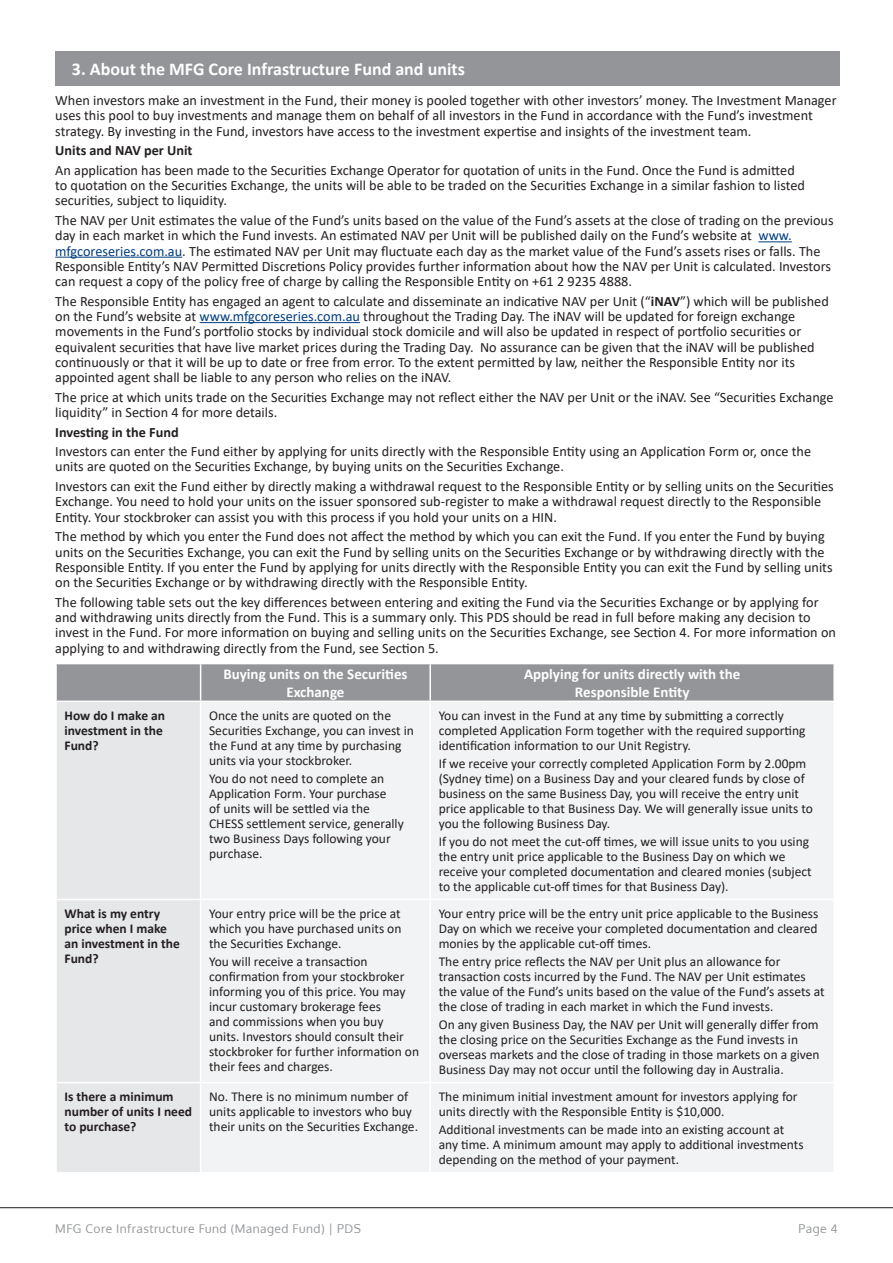
<style>
.page{position:relative;width:893px;height:1263px;background:#fff}
.page>*{position:absolute;margin:0;border:0;box-sizing:border-box;transform-origin:0 0}
.Heading_1{font:700 18px "Calibri";color:#fff}
.Table_heading{font:700 15px/18px "Calibri";color:#fff;text-align:center}
.Body_Text{font:14.25px/15.3px "Calibri";color:#231f20}
.Body_text_bold{font:700 14.25px "Calibri";color:#231f20}
.Table_text{font:13.5px/15px "Calibri";color:#231f20}
.Table_text-2{font:700 13.5px/15px "Calibri";color:#231f20}
.t1{font:12px "Oxygen";letter-spacing:.04em;color:#939598}
.s1{color:#013d7d}
.s2{font-weight:700}
</style>
<div class="page">
<hr style="left:0;top:1207px;width:893px;height:1px;background:#231f20">
<hr style="left:758px;top:241px;width:34px;height:1px;background:#013d7d">
<hr style="left:55px;top:257px;width:127px;height:1px;background:#013d7d">
<hr style="left:200px;top:322px;width:160px;height:1px;background:#013d7d">
<div style="left:55px;top:51px;width:785px;height:35px;background:#939598"></div>
<div style="left:57px;top:664px;width:776px;height:36px;background:#939598"></div>
<div style="left:57px;top:702px;width:143px;height:470px;background:#e6e7e9"></div>
<div style="left:202px;top:702px;width:631px;height:470px;background:#f2f3f4"></div>
<hr style="left:430px;top:899px;width:405px;height:1px;background:#fff">
<hr style="left:430px;top:1082px;width:405px;height:1px;background:#fff">
<hr style="left:200px;top:664px;width:1px;height:36px;background:#fff">
<hr style="left:429px;top:664px;width:2px;height:36px;background:#fff">
<hr style="left:55px;top:899px;width:146px;height:1px;background:#fff">
<hr style="left:201px;top:899px;width:229px;height:1px;background:#fff">
<hr style="left:55px;top:1082px;width:146px;height:1px;background:#fff">
<hr style="left:201px;top:1082px;width:229px;height:1px;background:#fff">
<hr style="left:429px;top:702px;width:2px;height:197px;background:#fff">
<hr style="left:429px;top:900px;width:2px;height:182px;background:#fff">
<hr style="left:429px;top:1083px;width:2px;height:89px;background:#fff">
<p class="Heading_1" style="left:72px;top:57px;width:394px">3. About the MFG Core Infrastructure Fund and units</p>
<p class="Body_Text" style="left:55px;top:92px;width:783px">When investors make an investment in the Fund, their money is pooled together with other investors’ money. The Investment Manager uses this pool to buy investments and manage them on behalf of all investors in the Fund in accordance with the Fund’s investment strategy. By investing in the Fund, investors have access to the investment expertise and insights of the investment team.</p>
<p class="Body_text_bold" style="left:55px;top:140px;width:139px">Units and NAV per Unit</p>
<p class="Body_Text" style="left:55px;top:162px;width:751px">An application has been made to the Securities Exchange Operator for quotation of units in the Fund. Once the Fund is admitted to quotation on the Securities Exchange, the units will be able to be traded on the Securities Exchange in a similar fashion to listed securities, subject to liquidity.</p>
<p class="Body_Text" style="left:55px;top:212px;width:780px">The NAV per Unit estimates the value of the Fund’s units based on the value of the Fund’s assets at the close of trading on the previous day in each market in which the Fund invests. An estimated NAV per Unit will be published daily on the Fund’s website at <span class="s1">www. mfgcoreseries.com.au</span>. The estimated NAV per Unit may fluctuate each day as the market value of the Fund’s assets rises or falls. The Responsible Entity’s NAV Permitted Discretions Policy provides further information about how the NAV per Unit is calculated. Investors can request a copy of the policy free of charge by calling the Responsible Entity on +61 2 9235 4888.</p>
<p class="Body_Text" style="left:55px;top:293px;width:775px">The Responsible Entity has engaged an agent to calculate and disseminate an indicative NAV per Unit (“<span class="s2">iNAV</span>”) which will be published on the Fund’s website at <span class="s1">www.mfgcoreseries.com.au</span> throughout the Trading Day. The iNAV will be updated for foreign exchange movements in the Fund’s portfolio stocks by individual stock domicile and will also be updated in respect of portfolio securities or equivalent securities that have live market prices during the Trading Day. No assurance can be given that the iNAV will be published continuously or that it will be up to date or free from error. To the extent permitted by law, neither the Responsible Entity nor its appointed agent shall be liable to any person who relies on the iNAV.</p>
<p class="Body_Text" style="left:55px;top:389px;width:780px">The price at which units trade on the Securities Exchange may not reflect either the NAV per Unit or the iNAV. See “Securities Exchange liquidity” in Section 4 for more details.</p>
<p class="Body_text_bold" style="left:55px;top:422px;width:125px">Investing in the Fund</p>
<p class="Body_Text" style="left:55px;top:443px;width:757px">Investors can enter the Fund either by applying for units directly with the Responsible Entity using an Application Form or, once the units are quoted on the Securities Exchange, by buying units on the Securities Exchange.</p>
<p class="Body_Text" style="left:55px;top:478px;width:780px">Investors can exit the Fund either by directly making a withdrawal request to the Responsible Entity or by selling units on the Securities<br>Exchange. You need to hold your units on the issuer sponsored sub-register to make a withdrawal request directly to the Responsible<br>Entity. Your stockbroker can assist you with this process if you hold your units on a HIN.</p>
<p class="Body_Text" style="left:55px;top:528px;width:779px">The method by which you enter the Fund does not affect the method by which you can exit the Fund. If you enter the Fund by buying units on the Securities Exchange, you can exit the Fund by selling units on the Securities Exchange or by withdrawing directly with the Responsible Entity. If you enter the Fund by applying for units directly with the Responsible Entity you can exit the Fund by selling units on the Securities Exchange or by withdrawing directly with the Responsible Entity.</p>
<p class="Body_Text" style="left:55px;top:594px;width:782px">The following table sets out the key differences between entering and exiting the Fund via the Securities Exchange or by applying for and withdrawing units directly from the Fund. This is a summary only. This PDS should be read in full before making any decision to invest in the Fund. For more information on buying and selling units on the Securities Exchange, see Section 4. For more information on applying to and withdrawing directly from the Fund, see Section 5.</p>
<p class="Table_heading" style="left:223px;top:665px;width:186px">Buying units on the Securities<br>Exchange</p>
<p class="Table_heading" style="left:524px;top:665px;width:218px">Applying for units directly with the</p>
<p class="Table_heading" style="left:575px;top:683px;width:116px">Responsible Entity</p>
<p class="Table_text-2" style="left:65px;top:708px;width:102px">How do I make an investment in the<br>Fund?</p>
<p class="Table_text" style="left:209px;top:708px;width:206px">Once the units are quoted on the<br>Securities Exchange, you can invest in the Fund at any time by purchasing units via your stockbroker.</p>
<p class="Table_text" style="left:209px;top:771px;width:196px">You do not need to complete an<br>Application Form. Your purchase<br>of units will be settled via the<br>CHESS settlement service, generally two Business Days following your purchase.</p>
<p class="Table_text-2" style="left:65px;top:906px;width:117px">What is my entry price when I make an investment in the<br>Fund?</p>
<p class="Table_text" style="left:209px;top:906px;width:194px;text-align:justify">Your entry price will be the price at which you have purchased units on the Securities Exchange.</p>
<p class="Table_text" style="left:209px;top:954px;width:211px">You will receive a transaction confirmation from your stockbroker informing you of this price. You may incur customary brokerage fees<br>and commissions when you buy<br>units. Investors should consult their stockbroker for further information on their fees and charges.</p>
<p class="Table_text" style="left:439px;top:708px;width:368px">You can invest in the Fund at any time by submitting a correctly completed Application Form together with the required supporting identification information to our Unit Registry.</p>
<p class="Table_text" style="left:439px;top:756px;width:376px">If we receive your correctly completed Application Form by 2.00pm (Sydney time) on a Business Day and your cleared funds by close of business on the same Business Day, you will receive the entry unit price applicable to that Business Day. We will generally issue units to you the following Business Day.</p>
<p class="Table_text" style="left:439px;top:834px;width:374px">If you do not meet the cut-off times, we will issue units to you using the entry unit price applicable to the Business Day on which we receive your completed documentation and cleared monies (subject to the applicable cut-off times for that Business Day).</p>
<p class="Table_text" style="left:439px;top:906px;width:381px;text-align:justify">Your entry price will be the entry unit price applicable to the Business Day on which we receive your completed documentation and cleared monies by the applicable cut-off times.</p>
<p class="Table_text" style="left:439px;top:954px;width:387px">The entry price reflects the NAV per Unit plus an allowance for transaction costs incurred by the Fund. The NAV per Unit estimates the value of the Fund’s units based on the value of the Fund’s assets at the close of trading in each market in which the Fund invests.</p>
<p class="Table_text" style="left:439px;top:1017px;width:382px">On any given Business Day, the NAV per Unit will generally differ from the closing price on the Securities Exchange as the Fund invests in overseas markets and the close of trading in those markets on a given Business Day may not occur until the following day in Australia.</p>
<p class="Table_text-2" style="left:65px;top:1089px;width:129px">Is there a minimum number of units I need to purchase?</p>
<p class="Table_text" style="left:209px;top:1089px;width:210px">No. There is no minimum number of units applicable to investors who buy their units on the Securities Exchange.</p>
<p class="Table_text" style="left:439px;top:1089px;width:360px">The minimum initial investment amount for investors applying for units directly with the Responsible Entity is $10,000.</p>
<p class="Table_text" style="left:439px;top:1122px;width:366px">Additional investments can be made into an existing account at any time. A minimum amount may apply to additional investments depending on the method of your payment.</p>
<p class="t1" style="left:55px;top:1221px;width:307px">MFG Core Infrastructure Fund (Managed Fund) | PDS</p>
<p class="t1" style="left:799px;top:1221px;width:41px">Page 4</p>
</div>
